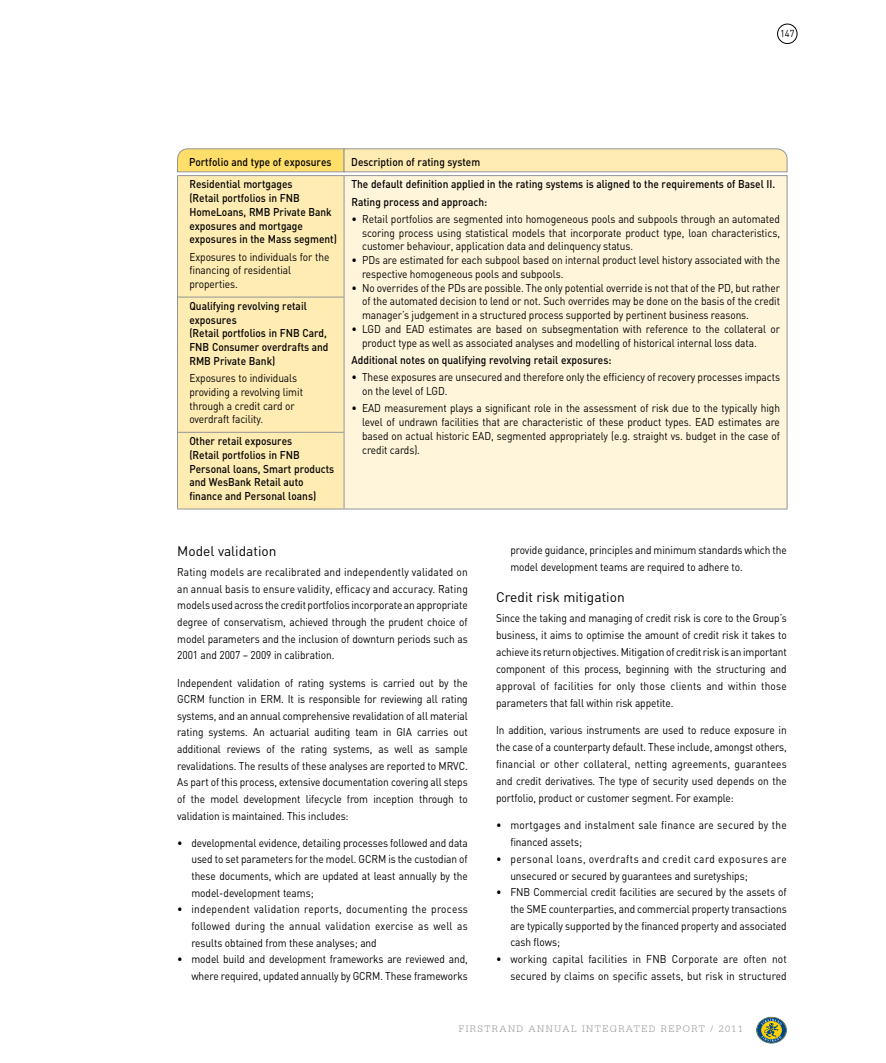
<style>
.page{position:relative;width:886px;height:1063px;background:#fff}
.page>*{position:absolute;margin:0;border:0;box-sizing:border-box;transform-origin:0 0}
.t1{font:13.75px "DIN";color:#000}
.t2{font:11.25px/16.6px "DIN";letter-spacing:-.005em;color:#000;text-align:justify;scale:.9 1}
.t3{font:500 11.25px/13.8px "DIN";color:#000;scale:.9 1}
.t4{font:11.25px/16.8px "DIN";letter-spacing:.015em;color:#000;scale:.9 1}
.t5{font:11.25px/16.8px "DIN";letter-spacing:.02em;color:#000;scale:.9 1}
.t6{font:300 10px "Serifa";letter-spacing:.14em;color:#939598}
.t7{font:10px "DIN";color:#000;scale:.92 1}
.s1{font-weight:300}
</style>
<div class="page">
<div style="left:757px;top:1017px;width:29px;height:26px;border:1px solid #00458b;border-radius:50%"></div>
<div style="left:757px;top:1018px;width:29px;height:25px;border:1px solid #ffd200;border-radius:50%"></div>
<div style="left:757px;top:1018px;width:28px;height:24px;background:#00458b;border-radius:50%"></div>
<div style="left:757px;top:1018px;width:28px;height:24px;border:1px solid #00458b;border-radius:50%"></div>
<svg style="left:761px;top:1019px;width:21px;height:23px"></svg>
<div style="left:777px;top:24px;width:20px;height:20px;border:1px solid #000;border-radius:50%"></div>
<div style="left:178px;top:176px;width:166px;height:333px;background:#ffecb3"></div>
<div style="left:344px;top:176px;width:443px;height:333px;background:#fff5db"></div>
<hr style="left:344px;top:176px;width:1px;height:121px;background:#939598">
<hr style="left:787px;top:176px;width:1px;height:121px;background:#939598">
<hr style="left:344px;top:297px;width:1px;height:135px;background:#939598">
<hr style="left:787px;top:297px;width:1px;height:135px;background:#939598">
<hr style="left:344px;top:432px;width:1px;height:77px;background:#939598">
<hr style="left:787px;top:432px;width:1px;height:77px;background:#939598">
<hr style="left:178px;top:297px;width:166px;height:1px;background:#939598">
<hr style="left:178px;top:432px;width:166px;height:1px;background:#939598">
<hr style="left:177px;top:509px;width:167px;height:1px;background:#939598">
<hr style="left:177px;top:175px;width:167px;height:1px;background:#939598">
<hr style="left:344px;top:175px;width:443px;height:1px;background:#939598">
<hr style="left:344px;top:509px;width:443px;height:1px;background:#939598">
<hr style="left:177px;top:176px;width:1px;height:121px;background:#939598">
<hr style="left:177px;top:297px;width:1px;height:135px;background:#939598">
<hr style="left:177px;top:432px;width:1px;height:77px;background:#939598">
<svg style="left:177px;top:148px;width:611px;height:24px;background:#f6e2a0"></svg>
<p class="t3" style="left:189px;top:154px;width:160px">Portfolio and type of exposures</p>
<p class="t3" style="left:351px;top:154px;width:145px">Description of rating system</p>
<p class="t7" style="left:780px;top:27px;width:17px">147</p>
<p class="t3" style="left:189px;top:177px;width:165px">Residential mortgages<br>(Retail portfolios in FNB<br>HomeLoans, RMB Private Bank exposures and mortgage exposures in the Mass segment)</p>
<p class="t2" style="left:189px;top:250px;width:157px;line-height:13.8px;text-align:left">Exposures to individuals for the financing of residential properties.</p>
<p class="t3" style="left:189px;top:299px;width:156px">Qualifying revolving retail exposures<br>(Retail portfolios in FNB Card,<br>FNB Consumer overdrafts and<br>RMB Private Bank)</p>
<p class="t2" style="left:189px;top:371px;width:128px;line-height:13.8px;text-align:left">Exposures to individuals providing a revolving limit through a credit card or overdraft facility.</p>
<p class="t3" style="left:189px;top:434px;width:163px">Other retail exposures<br>(Retail portfolios in FNB<br>Personal loans, Smart products and WesBank Retail auto finance and Personal loans)</p>
<p class="t3" style="left:351px;top:175px;width:472px;line-height:17.2px">The default definition applied in the rating systems is aligned to the requirements of Basel II.<br>Rating process and approach:</p>
<p class="t2" style="left:362px;top:212px;width:466px;line-height:13.8px;text-indent:-11px"><span class="s1">•</span> Retail portfolios are segmented into homogeneous pools and subpools through an automated scoring process using statistical models that incorporate product type, loan characteristics, customer behaviour, application data and delinquency status.</p>
<p class="t2" style="left:362px;top:253px;width:466px;line-height:13.8px;text-indent:-11px"><span class="s1">•</span> PDs are estimated for each subpool based on internal product level history associated with the respective homogeneous pools and subpools.</p>
<p class="t2" style="left:362px;top:281px;width:466px;line-height:13.8px;text-indent:-11px"><span class="s1">•</span> No overrides of the PDs are possible. The only potential override is not that of the PD, but rather of the automated decision to lend or not. Such overrides may be done on the basis of the credit manager’s judgement in a structured process supported by pertinent business reasons.</p>
<p class="t2" style="left:362px;top:322px;width:466px;line-height:13.8px;text-indent:-11px"><span class="s1">•</span> LGD and EAD estimates are based on subsegmentation with reference to the collateral or product type as well as associated analyses and modelling of historical internal loss data.</p>
<p class="t3" style="left:351px;top:353px;width:290px">Additional notes on qualifying revolving retail exposures:</p>
<p class="t2" style="left:362px;top:370px;width:466px;line-height:13.8px;text-indent:-11px"><span class="s1">•</span> These exposures are unsecured and therefore only the efficiency of recovery processes impacts on the level of LGD.</p>
<p class="t2" style="left:362px;top:401px;width:466px;line-height:13.8px;text-indent:-11px"><span class="s1">•</span> EAD measurement plays a significant role in the assessment of risk due to the typically high level of undrawn facilities that are characteristic of these product types. EAD estimates are based on actual historic EAD, segmented appropriately (e.g. straight vs. budget in the case of credit cards).</p>
<p class="t1" style="left:177px;top:542px;width:101px">Model validation</p>
<p class="t2" style="left:177px;top:564px;width:324px">Rating models are recalibrated and independently validated on an annual basis to ensure validity, efficacy and accuracy. Rating models used across the credit portfolios incorporate an appropriate degree of conservatism, achieved through the prudent choice of model parameters and the inclusion of downturn periods such as 2001 and 2007 – 2009 in calibration.</p>
<p class="t2" style="left:177px;top:674px;width:324px">Independent validation of rating systems is carried out by the GCRM function in ERM. It is responsible for reviewing all rating systems, and an annual comprehensive revalidation of all material rating systems. An actuarial auditing team in GIA carries out additional reviews of the rating systems, as well as sample revalidations. The results of these analyses are reported to MRVC.<br>As part of this process, extensive documentation covering all steps of the model development lifecycle from inception through to validation is maintained. This includes:</p>
<p class="t2" style="left:191px;top:834px;width:309px;text-indent:-14px"><span class="s1">•</span> developmental evidence, detailing processes followed and data used to set parameters for the model. GCRM is the custodian of these documents, which are updated at least annually by the model-development teams;</p>
<p class="t2" style="left:191px;top:901px;width:309px;text-indent:-14px"><span class="s1">•</span> independent validation reports, documenting the process followed during the annual validation exercise as well as results obtained from these analyses; and</p>
<p class="t2" style="left:177px;top:951px;width:324px;text-align:right"><span class="s1">•</span> model build and development frameworks are reviewed and, where required, updated annually by GCRM. These frameworks</p>
<p class="t2" style="left:510px;top:541px;width:309px">provide guidance, principles and minimum standards which the model development teams are required to adhere to.</p>
<p class="t1" style="left:496px;top:588px;width:130px">Credit risk mitigation</p>
<p class="t2" style="left:496px;top:609px;width:324px;line-height:17px">Since the taking and managing of credit risk is core to the Group’s business, it aims to optimise the amount of credit risk it takes to achieve its return objectives. Mitigation of credit risk is an important component of this process, beginning with the structuring and approval of facilities for only those clients and within those parameters that fall within risk appetite.</p>
<p class="t2" style="left:496px;top:722px;width:324px;line-height:17px">In addition, various instruments are used to reduce exposure in the case of a counterparty default. These include, amongst others, financial or other collateral, netting agreements, guarantees and credit derivatives. The type of security used depends on the portfolio, product or customer segment. For example:</p>
<p class="t5" style="left:510px;top:817px;width:309px;text-indent:-14px"><span class="s1">•</span> mortgages and instalment sale finance are secured by the financed assets;</p>
<p class="t4" style="left:510px;top:850px;width:309px;text-indent:-14px"><span class="s1">•</span> personal loans, overdrafts and credit card exposures are unsecured or secured by guarantees and suretyships;</p>
<p class="t2" style="left:510px;top:884px;width:309px;text-indent:-14px"><span class="s1">•</span> FN B Commercial credit facilities are secured by the assets of the SME counterparties, and commercial property transactions are typically supported by the financed property and associated cash flows;</p>
<p class="t4" style="left:496px;top:950px;width:324px;text-align:right"><span class="s1">•</span> working capital facilities in FN B Corporate are often not secured by claims on specific assets, but risk in structured</p>
<p class="t6" style="left:459px;top:1023px;width:286px">FIRSTRAND ANNUAL INTEGRATED REPORT / 2011</p>
</div>
